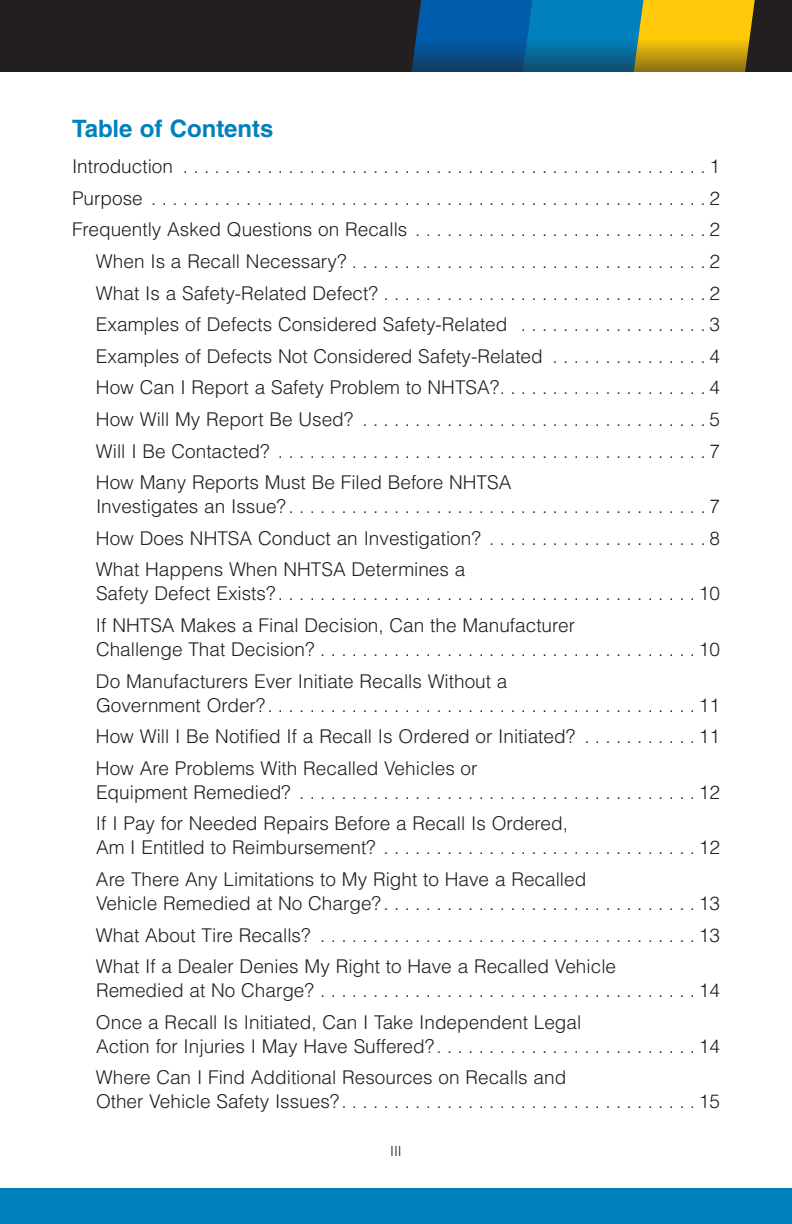
<style>
.page{position:relative;width:792px;height:1224px;background:#fff}
.page>*{position:absolute;margin:0;border:0;box-sizing:border-box;transform-origin:0 0}
.Head_A{font:700 24px "Helvetica LT Std";color:#0081be}
.Body_Text{font:300 19px/24px "Helvetica LT Std";color:#231f20}
.t1{font:300 14px "Helvetica LT Std";color:#231f20}
</style>
<div class="page">
<div style="left:0;top:0;width:792px;height:72px;background:#231f20"></div>
<svg style="left:411px;top:0;width:344px;height:72px"></svg>
<div style="left:0;top:1188px;width:792px;height:36px;background:#0081be"></div>
<p class="Head_A" style="left:72px;top:114px;width:203px">Table of Contents</p>
<p class="Body_Text" style="left:72px;top:154px;width:649px">Introduction . . . . . . . . . . . . . . . . . . . . . . . . . . . . . . . . . . . . . . . . . . . . . . . . . 1</p>
<p class="Body_Text" style="left:72px;top:186px;width:649px">Purpose . . . . . . . . . . . . . . . . . . . . . . . . . . . . . . . . . . . . . . . . . . . . . . . . . . . . 2</p>
<p class="Body_Text" style="left:72px;top:218px;width:649px">Frequently Asked Questions on Recalls . . . . . . . . . . . . . . . . . . . . . . . . . . . 2</p>
<p class="Body_Text" style="left:96px;top:249px;width:626px">When Is a Recall Necessary? . . . . . . . . . . . . . . . . . . . . . . . . . . . . . . . . . 2</p>
<p class="Body_Text" style="left:96px;top:281px;width:626px">What Is a Safety-Related Defect? . . . . . . . . . . . . . . . . . . . . . . . . . . . . . . 2</p>
<p class="Body_Text" style="left:96px;top:312px;width:626px">Examples of Defects Considered Safety-Related . . . . . . . . . . . . . . . . . 3</p>
<p class="Body_Text" style="left:96px;top:344px;width:626px">Examples of Defects Not Considered Safety-Related . . . . . . . . . . . . . . 4</p>
<p class="Body_Text" style="left:96px;top:376px;width:626px">How Can I Report a Safety Problem to NHTSA? . . . . . . . . . . . . . . . . . . . 4</p>
<p class="Body_Text" style="left:96px;top:407px;width:626px">How Will My Report Be Used? . . . . . . . . . . . . . . . . . . . . . . . . . . . . . . . . 5</p>
<p class="Body_Text" style="left:96px;top:439px;width:626px">Will I Be Contacted? . . . . . . . . . . . . . . . . . . . . . . . . . . . . . . . . . . . . . . . . 7</p>
<p class="Body_Text" style="left:96px;top:470px;width:626px">How Many Reports Must Be Filed Before NHTSA<br>Investigates an Issue? . . . . . . . . . . . . . . . . . . . . . . . . . . . . . . . . . . . . . . . 7</p>
<p class="Body_Text" style="left:96px;top:526px;width:626px">How Does NHTSA Conduct an Investigation? . . . . . . . . . . . . . . . . . . . . 8</p>
<p class="Body_Text" style="left:96px;top:558px;width:626px">What Happens When NHTSA Determines a<br>Safety Defect Exists? . . . . . . . . . . . . . . . . . . . . . . . . . . . . . . . . . . . . . . . 10</p>
<p class="Body_Text" style="left:96px;top:613px;width:626px">If NHTSA Makes a Final Decision, Can the Manufacturer<br>Challenge That Decision? . . . . . . . . . . . . . . . . . . . . . . . . . . . . . . . . . . . 10</p>
<p class="Body_Text" style="left:96px;top:669px;width:626px">Do Manufacturers Ever Initiate Recalls Without a<br>Government Order? . . . . . . . . . . . . . . . . . . . . . . . . . . . . . . . . . . . . . . . . 11</p>
<p class="Body_Text" style="left:96px;top:724px;width:626px">How Will I Be Notified If a Recall Is Ordered or Initiated? . . . . . . . . . . 11</p>
<p class="Body_Text" style="left:96px;top:756px;width:626px">How Are Problems With Recalled Vehicles or<br>Equipment Remedied? . . . . . . . . . . . . . . . . . . . . . . . . . . . . . . . . . . . . . 12</p>
<p class="Body_Text" style="left:96px;top:812px;width:626px">If I Pay for Needed Repairs Before a Recall Is Ordered,<br>Am I Entitled to Reimbursement? . . . . . . . . . . . . . . . . . . . . . . . . . . . . . 12</p>
<p class="Body_Text" style="left:96px;top:867px;width:626px">Are There Any Limitations to My Right to Have a Recalled<br>Vehicle Remedied at No Charge? . . . . . . . . . . . . . . . . . . . . . . . . . . . . . 13</p>
<p class="Body_Text" style="left:96px;top:923px;width:626px">What About Tire Recalls? . . . . . . . . . . . . . . . . . . . . . . . . . . . . . . . . . . . 13</p>
<p class="Body_Text" style="left:96px;top:954px;width:626px">What If a Dealer Denies My Right to Have a Recalled Vehicle<br>Remedied at No Charge? . . . . . . . . . . . . . . . . . . . . . . . . . . . . . . . . . . . 14</p>
<p class="Body_Text" style="left:96px;top:1010px;width:626px">Once a Recall Is Initiated, Can I Take Independent Legal<br>Action for Injuries I May Have Suffered? . . . . . . . . . . . . . . . . . . . . . . . . 14</p>
<p class="Body_Text" style="left:96px;top:1066px;width:626px">Where Can I Find Additional Resources on Recalls and<br>Other Vehicle Safety Issues? . . . . . . . . . . . . . . . . . . . . . . . . . . . . . . . . . 15</p>
<p class="t1" style="left:390px;top:1142px;width:13px">III</p>
</div>
